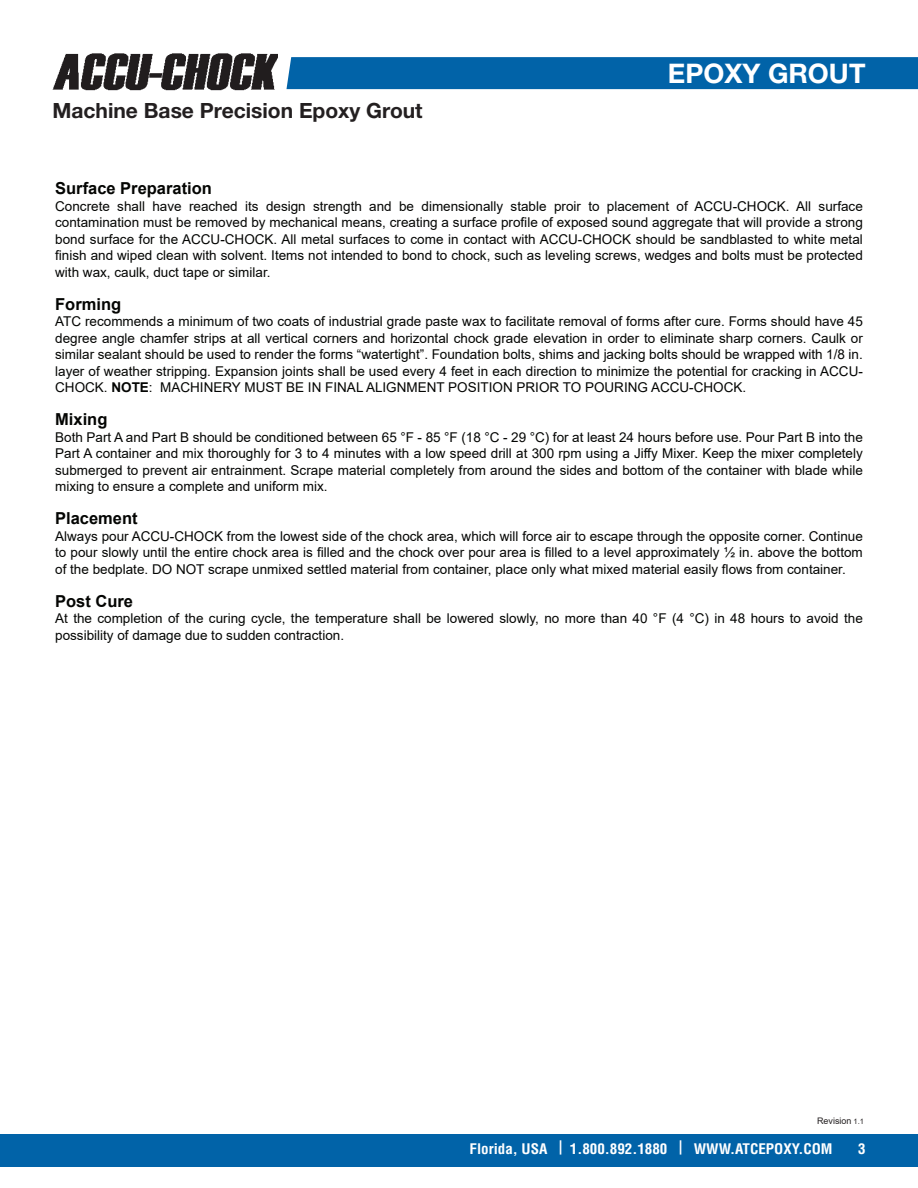
<style>
.page{position:relative;width:918px;height:1188px;background:#fff}
.page>*{position:absolute;margin:0;border:0;box-sizing:border-box;transform-origin:0 0}
.t1{font:700 27px "Helvetica Neue LT Pro";color:#fff}
.t2{font:700 21px "Helvetica Neue LT Pro";color:#231f20}
.t3{font:700 16.5px "Arial";color:#040503}
.t4{font:700 condensed 14.25px "Helvetica LT Std";color:#fff;scale:1.05 1}
.t5{font:13.5px/16.5px "Arial";color:#040503;text-align:justify}
.t6{font:9px "Arial";color:#231f20}
.t7{font:7.5px "Arial";color:#231f20}
.s1{font-weight:700}
</style>
<div class="page">
<div style="left:0;top:1134px;width:918px;height:32px;background:#0163a8"></div>
<div style="left:286px;top:57px;width:632px;height:32px;background:#0163a8"></div>
<img style="left:52px;top:53px;width:226px;height:38px">
<h2 class="t2" style="left:52px;top:97px;width:372px">Machine Base Precision Epoxy Grout</h2>
<h1 class="t1" style="left:668px;top:57px;width:199px">EPOXY GROUT</h1>
<p class="t3" style="left:55px;top:177px;width:158px">Surface Preparation</p>
<p class="t5" style="left:55px;top:198px;width:809px">Concrete shall have reached its design strength and be dimensionally stable proir to placement of ACCU-CHOCK. All surface contamination must be removed by mechanical means, creating a surface profile of exposed sound aggregate that will provide a strong bond surface for the ACCU-CHOCK. All metal surfaces to come in contact with ACCU-CHOCK should be sandblasted to white metal finish and wiped clean with solvent. Items not intended to bond to chock, such as leveling screws, wedges and bolts must be protected with wax, caulk, duct tape or similar.</p>
<p class="t3" style="left:55px;top:292px;width:67px">Forming</p>
<p class="t5" style="left:55px;top:313px;width:809px">ATC recommends a minimum of two coats of industrial grade paste wax to facilitate removal of forms after cure. Forms should have 45 degree angle chamfer strips at all vertical corners and horizontal chock grade elevation in order to eliminate sharp corners. Caulk or similar sealant should be used to render the forms “watertight”. Foundation bolts, shims and jacking bolts should be wrapped with 1/8 in. layer of weather stripping. Expansion joints shall be used every 4 feet in each direction to minimize the potential for cracking in ACCU-CHOCK. <span class="s1">NOTE</span>: MACHINERY MUST BE IN FINAL ALIGNMENT POSITION PRIOR TO POURING ACCU-CHOCK.</p>
<p class="t3" style="left:55px;top:408px;width:54px">Mixing</p>
<p class="t5" style="left:55px;top:429px;width:809px">Both Part A and Part B should be conditioned between 65 °F - 85 °F (18 °C - 29 °C) for at least 24 hours before use. Pour Part B into the Part A container and mix thoroughly for 3 to 4 minutes with a low speed drill at 300 rpm using a Jiffy Mixer. Keep the mixer completely submerged to prevent air entrainment. Scrape material completely from around the sides and bottom of the container with blade while mixing to ensure a complete and uniform mix.</p>
<p class="t3" style="left:55px;top:507px;width:84px">Placement</p>
<p class="t5" style="left:55px;top:528px;width:809px">Always pour ACCU-CHOCK from the lowest side of the chock area, which will force air to escape through the opposite corner. Continue to pour slowly until the entire chock area is filled and the chock over pour area is filled to a level approximately ½ in. above the bottom of the bedplate. DO NOT scrape unmixed settled material from container, place only what mixed material easily flows from container.</p>
<p class="t3" style="left:55px;top:589px;width:79px">Post Cure</p>
<p class="t5" style="left:55px;top:610px;width:809px">At the completion of the curing cycle, the temperature shall be lowered slowly, no more than 40 °F (4 °C) in 48 hours to avoid the possibility of damage due to sudden contraction.</p>
<p class="t6" style="left:817px;top:1115px;width:36px">Revision</p>
<p class="t7" style="left:854px;top:1117px;width:12px">1.1</p>
<p class="t4" style="left:470px;top:1139px;width:347px">Florida, USA | 1.800.892.1880 | WWW.ATCEPOXY.COM</p>
<p class="t4" style="left:858px;top:1139px;width:9px">3</p>
</div>
